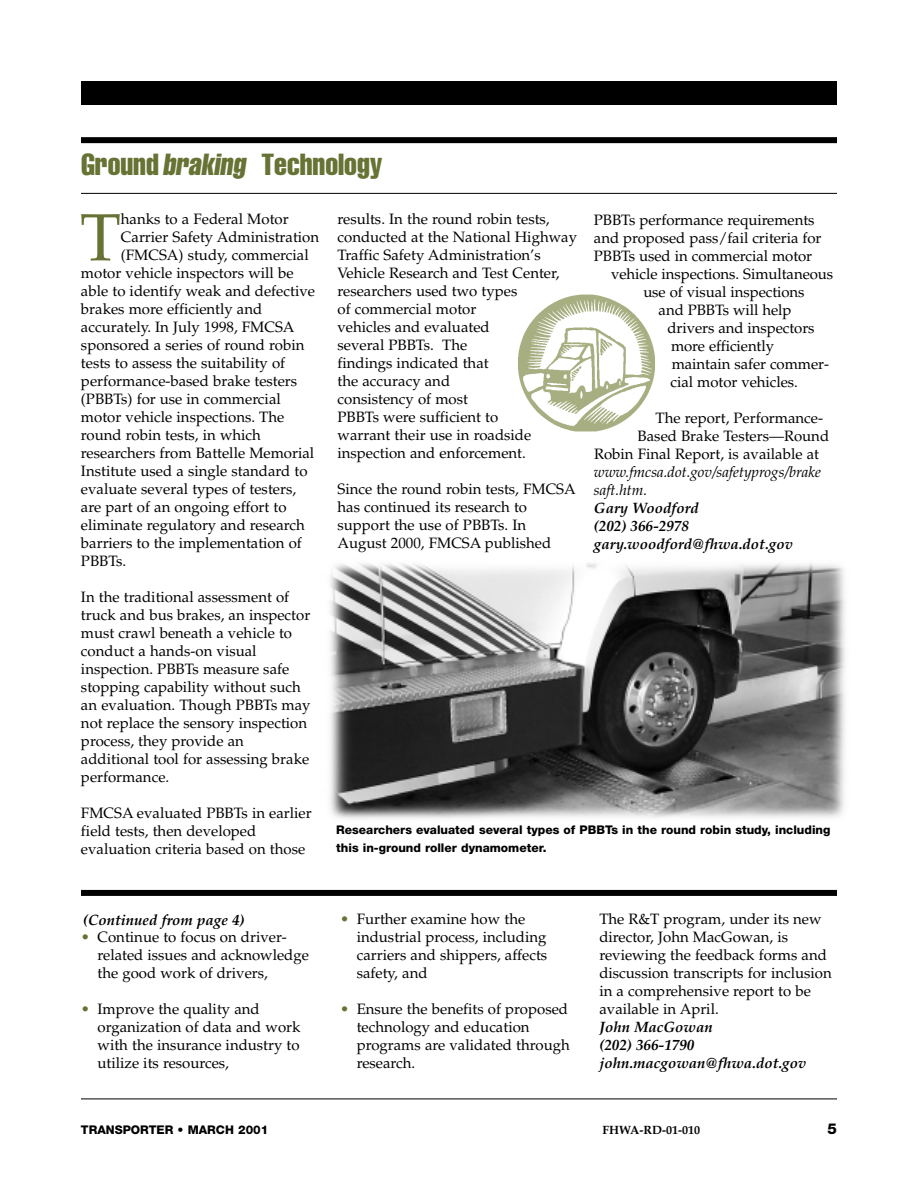
<style>
.page{position:relative;width:918px;height:1188px;background:#fff}
.page>*{position:absolute;margin:0;border:0;box-sizing:border-box;transform-origin:0 0}
.t1{font:66.9px "Palatino";color:#677335}
.t2{font:extra-condensed 30px "Helvetica";color:#677335}
.t3{font:15px/18px "Palatino";color:#000}
.t4{font:italic 700 15px/18px "Palatino";color:#000}
.t5{font:italic 15px/18px "Palatino";color:#000}
.t6{font:800 15px "Helvetica Neue";color:#000}
.t7{font:800 12px/18px "Helvetica Neue";color:#000}
.t8{font:700 12px "Palatino";color:#000}
.s1{color:#fff}
.s2{color:#677335}
</style>
<div class="page">
<img style="left:330px;top:563px;width:515px;height:256px">
<hr style="left:81px;top:1099px;width:756px;height:1px;background:#000">
<div style="left:81px;top:81px;width:756px;height:24px;background:#000"></div>
<div style="left:81px;top:137px;width:756px;height:6px;background:#000"></div>
<hr style="left:81px;top:193px;width:756px;height:1px;background:#000">
<img style="left:515px;top:292px;width:143px;height:141px;border-radius:50%">
<div style="left:81px;top:890px;width:756px;height:6px;background:#000"></div>
<h2 class="t2" style="left:81px;top:154px;width:303px">Ground<span class="s1">braking</span> Technology</h2>
<h2 class="t2" style="left:162px;top:154px;width:88px">braking</h2>
<h1 class="t1" style="left:80px;top:211px;width:42px">T</h1>
<p class="t3" style="left:121px;top:212px;width:169px">hanks to a Federal Motor</p>
<p class="t3" style="left:121px;top:230px;width:200px">Carrier Safety Administration</p>
<p class="t3" style="left:121px;top:248px;width:189px">(FMCSA) study, commercial</p>
<p class="t3" style="left:81px;top:266px;width:214px">motor vehicle inspectors will be</p>
<p class="t3" style="left:81px;top:284px;width:236px">able to identify weak and defective</p>
<p class="t3" style="left:81px;top:302px;width:183px">brakes more efficiently and</p>
<p class="t3" style="left:81px;top:320px;width:215px">accurately. In July 1998, FMCSA</p>
<p class="t3" style="left:81px;top:338px;width:225px">sponsored a series of round robin</p>
<p class="t3" style="left:81px;top:356px;width:206px">tests to assess the suitability of</p>
<p class="t3" style="left:81px;top:374px;width:218px">performance-based brake testers</p>
<p class="t3" style="left:81px;top:392px;width:201px">(PBBTs) for use in commercial</p>
<p class="t3" style="left:81px;top:410px;width:205px">motor vehicle inspections. The</p>
<p class="t3" style="left:81px;top:428px;width:182px">round robin tests, in which</p>
<p class="t3" style="left:81px;top:446px;width:235px">researchers from Battelle Memorial</p>
<p class="t3" style="left:81px;top:464px;width:228px">Institute used a single standard to</p>
<p class="t3" style="left:81px;top:482px;width:217px">evaluate several types of testers,</p>
<p class="t3" style="left:81px;top:500px;width:207px">are part of an ongoing effort to</p>
<p class="t3" style="left:81px;top:518px;width:225px">eliminate regulatory and research</p>
<p class="t3" style="left:81px;top:536px;width:222px">barriers to the implementation of</p>
<p class="t3" style="left:81px;top:554px;width:47px">PBBTs.</p>
<p class="t3" style="left:81px;top:590px;width:231px">In the traditional assessment of truck and bus brakes, an inspector must crawl beneath a vehicle to conduct a hands-on visual inspection. PBBTs measure safe stopping capability without such an evaluation. Though PBBTs may not replace the sensory inspection process, they provide an additional tool for assessing brake performance.</p>
<p class="t3" style="left:81px;top:806px;width:232px">FMCSA evaluated PBBTs in earlier field tests, then developed evaluation criteria based on those</p>
<p class="t3" style="left:337px;top:212px;width:241px">results. In the round robin tests, conducted at the National Highway<br>Traffic Safety Administration’s<br>Vehicle Research and Test Center, researchers used two types<br>of commercial motor<br>vehicles and evaluated<br>several PBBTs. The<br>findings indicated that<br>the accuracy and<br>consistency of most<br>PBBTs were sufficient to<br>warrant their use in roadside inspection and enforcement.</p>
<p class="t3" style="left:337px;top:482px;width:240px">Since the round robin tests, FMCSA has continued its research to support the use of PBBTs. In<br>August 2000, FMCSA published</p>
<p class="t3" style="left:594px;top:212px;width:222px">PBBTs performance requirements</p>
<p class="t3" style="left:594px;top:230px;width:229px">and proposed pass/fail criteria for</p>
<p class="t3" style="left:594px;top:248px;width:220px">PBBTs used in commercial motor</p>
<p class="t3" style="left:611px;top:266px;width:224px">vehicle inspections. Simultaneous</p>
<p class="t3" style="left:643px;top:284px;width:163px">use of visual inspections</p>
<p class="t3" style="left:659px;top:302px;width:134px">and PBBTs will help</p>
<p class="t3" style="left:667px;top:320px;width:149px">drivers and inspectors</p>
<p class="t3" style="left:671px;top:338px;width:105px">more efficiently</p>
<p class="t3" style="left:672px;top:356px;width:159px">maintain safer commer-</p>
<p class="t3" style="left:671px;top:374px;width:129px">cial motor vehicles.</p>
<p class="t3" style="left:656px;top:410px;width:169px">The report, Performance-</p>
<p class="t3" style="left:638px;top:428px;width:193px">Based Brake Testers—Round</p>
<p class="t3" style="left:594px;top:446px;width:227px">Robin Final Report, is available at</p>
<p class="t5" style="left:594px;top:464px;width:228px">www.fmcsa.dot.gov/safetyprogs/brake saft.htm.</p>
<p class="t4" style="left:594px;top:500px;width:201px">Gary Woodford<br>(202) 366-2978 gary.woodford@fhwa.dot.gov</p>
<p class="t7" style="left:336px;top:822px;width:496px">Researchers evaluated several types of PBBTs in the round robin study, including this in-ground roller dynamometer.</p>
<p class="t4" style="left:83px;top:913px;width:163px">(Continued from page 4)</p>
<p class="t3" style="left:97px;top:929px;width:213px;text-indent:-16px"><span class="s2">•</span> Continue to focus on driver&shy;related issues and acknowledge the good work of drivers,</p>
<p class="t3" style="left:97px;top:1001px;width:205px;text-indent:-16px"><span class="s2">•</span> Improve the quality and organization of data and work with the insurance industry to utilize its resources,</p>
<p class="t3" style="left:357px;top:911px;width:192px;text-indent:-16px"><span class="s2">•</span> Further examine how the industrial process, including carriers and shippers, affects safety, and</p>
<p class="t3" style="left:357px;top:1001px;width:215px;text-indent:-16px"><span class="s2">•</span> Ensure the benefits of proposed technology and education programs are validated through research.</p>
<p class="t3" style="left:599px;top:911px;width:234px">The R&amp;T program, under its new director, John MacGowan, is reviewing the feedback forms and discussion transcripts for inclusion in a comprehensive report to be available in April.</p>
<p class="t4" style="left:599px;top:1019px;width:209px">John MacGowan<br>(202) 366-1790 john.macgowan@fhwa.dot.gov</p>
<p class="t7" style="left:81px;top:1122px;width:189px">TRANSPORTER • MARCH 2001</p>
<p class="t8" style="left:603px;top:1125px;width:99px">FHWA-RD-01-010</p>
<p class="t6" style="left:828px;top:1123px;width:11px">5</p>
</div>
